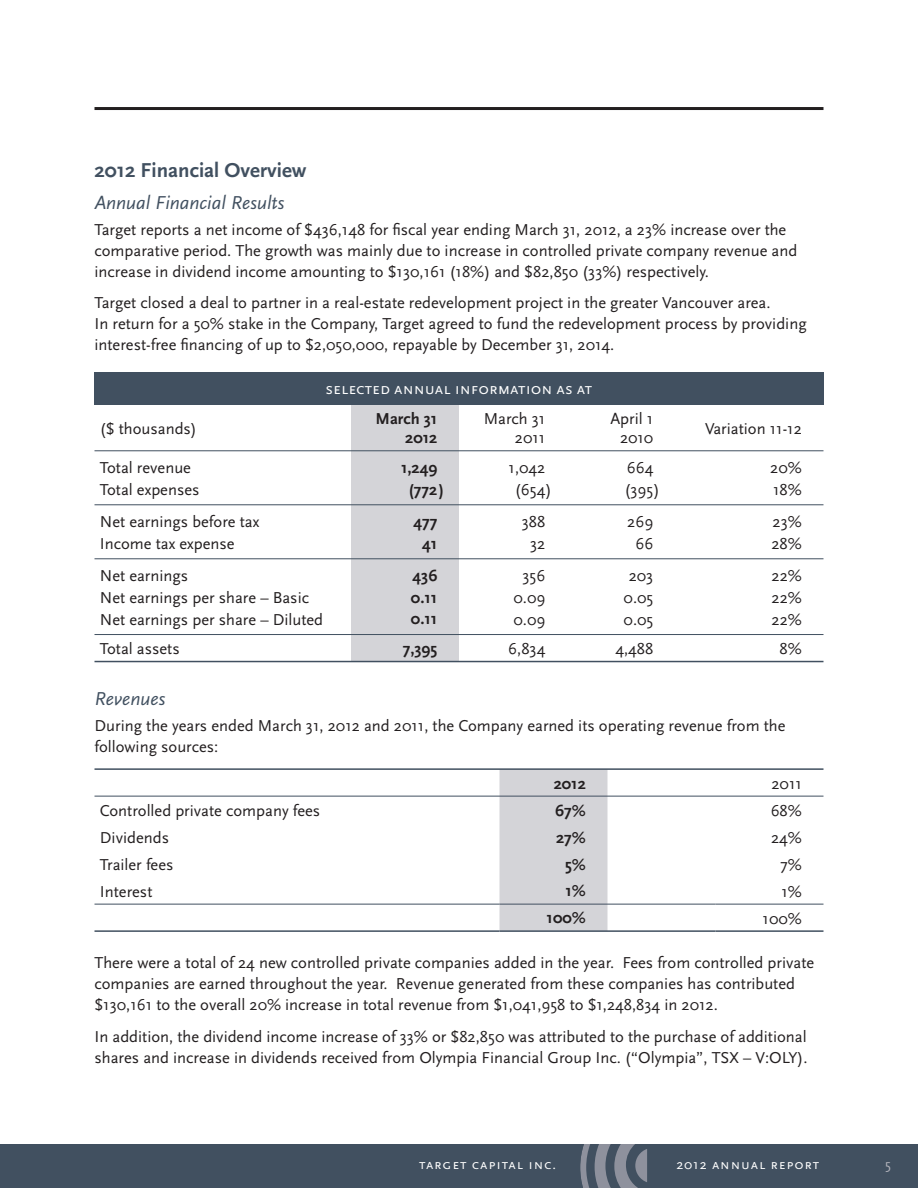
<style>
.page{position:relative;width:918px;height:1188px;background:#fff}
.page>*{position:absolute;margin:0;border:0;box-sizing:border-box;transform-origin:0 0}
.t1{font:700 21px "Scala Sans";color:#415060}
.t2{font:italic 19.5px "Scala Sans";color:#415060}
.t3{font:16.5px/21.8px "Scala Sans";color:#231f20}
.t4{font:700 16.5px/21.8px "Scala Sans";color:#231f20;text-align:center}
.t5{font:16.5px "Scala Sans Caps";color:#fff}
.t6{font:14.4px "Scala Sans Caps";letter-spacing:.06em;color:#fff}
.t7{font:14.25px "Scala Sans Caps";letter-spacing:.06em;color:#fff}
.t8{font:14.25px "Scala Sans Caps";color:#b4b5bd}
</style>
<div class="page">
<div style="left:0;top:1145px;width:918px;height:43px;background:#415060"></div>
<svg style="left:580px;top:1145px;width:67px;height:43px"></svg>
<hr style="left:94px;top:107px;width:730px;height:3px;background:#231f20">
<div style="left:94px;top:373px;width:730px;height:32px;background:#415060"></div>
<div style="left:351px;top:405px;width:108px;height:256px;background:#d4d4d8"></div>
<hr style="left:94px;top:450px;width:730px;height:1px;background:#415060">
<hr style="left:94px;top:504px;width:730px;height:1px;background:#415060">
<hr style="left:94px;top:558px;width:730px;height:1px;background:#415060">
<hr style="left:94px;top:634px;width:257px;height:1px;background:#415060">
<hr style="left:94px;top:661px;width:257px;height:1px;background:#415060">
<hr style="left:351px;top:634px;width:108px;height:1px;background:#415060">
<hr style="left:351px;top:661px;width:108px;height:1px;background:#415060">
<hr style="left:459px;top:634px;width:108px;height:1px;background:#415060">
<hr style="left:459px;top:661px;width:108px;height:1px;background:#415060">
<hr style="left:567px;top:634px;width:108px;height:1px;background:#415060">
<hr style="left:567px;top:661px;width:108px;height:1px;background:#415060">
<hr style="left:675px;top:634px;width:149px;height:1px;background:#415060">
<hr style="left:675px;top:661px;width:149px;height:1px;background:#415060">
<div style="left:500px;top:770px;width:108px;height:160px;background:#d4d4d8"></div>
<hr style="left:94px;top:796px;width:730px;height:1px;background:#415060">
<hr style="left:94px;top:904px;width:406px;height:1px;background:#415060">
<hr style="left:94px;top:930px;width:406px;height:2px;background:#415060">
<hr style="left:500px;top:904px;width:216px;height:1px;background:#415060">
<hr style="left:500px;top:930px;width:216px;height:2px;background:#415060">
<hr style="left:716px;top:904px;width:108px;height:1px;background:#415060">
<hr style="left:716px;top:930px;width:108px;height:2px;background:#415060">
<hr style="left:94px;top:768px;width:730px;height:2px;background:#415060">
<p class="t1" style="left:95px;top:162px;width:214px">2012 Financial Overview</p>
<p class="t2" style="left:95px;top:195px;width:191px">Annual Financial Results</p>
<p class="t3" style="left:95px;top:220px;width:704px;line-height:21px">Target reports a net income of $436,148 for fiscal year ending March 31, 2012, a 23% increase over the comparative period. The growth was mainly due to increase in controlled private company revenue and increase in dividend income amounting to $130,161 (18%) and $82,850 (33%) respectively.</p>
<p class="t3" style="left:95px;top:294px;width:714px;line-height:21px">Target closed a deal to partner in a real-estate redevelopment project in the greater Vancouver area.<br>In return for a 50% stake in the Company, Target agreed to fund the redevelopment process by providing interest-free financing of up to $2,050,000, repayable by December 31, 2014.</p>
<p class="t5" style="left:326px;top:378px;width:268px">selected annual information as at</p>
<p class="t3" style="left:100px;top:419px;width:99px">($ thousands)</p>
<p class="t4" style="left:376px;top:411px;width:63px;line-height:18.8px;text-align:right">March 31<br>2012</p>
<p class="t3" style="left:484px;top:411px;width:63px;line-height:18.8px;text-align:right">March 31<br>2011</p>
<p class="t3" style="left:610px;top:411px;width:44px;line-height:18.8px;text-align:center">April 1<br>2010</p>
<p class="t3" style="left:705px;top:419px;width:98px">Variation 11-12</p>
<p class="t3" style="left:100px;top:458px;width:101px">Total revenue<br>Total expenses</p>
<p class="t4" style="left:401px;top:458px;width:44px">1,249 (772 )</p>
<p class="t3" style="left:509px;top:458px;width:45px;text-align:center">1,042 (654)</p>
<p class="t3" style="left:625px;top:458px;width:37px">664 (395)</p>
<p class="t3" style="left:770px;top:458px;width:33px">20%<br>18%</p>
<p class="t3" style="left:100px;top:512px;width:161px">Net earnings before tax<br>Income tax expense</p>
<p class="t4" style="left:413px;top:512px;width:26px">477<br>41</p>
<p class="t3" style="left:522px;top:512px;width:25px;text-align:center">388<br>32</p>
<p class="t3" style="left:627px;top:512px;width:28px;text-align:center">269<br>66</p>
<p class="t3" style="left:771px;top:512px;width:32px">23%<br>28%</p>
<p class="t3" style="left:100px;top:566px;width:225px">Net earnings<br>Net earnings per share – Basic<br>Net earnings per share – Diluted</p>
<p class="t4" style="left:411px;top:566px;width:28px;text-align:justify">436<br>0.11<br>0.11</p>
<p class="t3" style="left:513px;top:566px;width:33px;text-align:center">356<br>0.09<br>0.09</p>
<p class="t3" style="left:624px;top:566px;width:31px;text-align:center">203<br>0.05<br>0.05</p>
<p class="t3" style="left:772px;top:566px;width:32px;text-align:justify">22% 22% 22%</p>
<p class="t3" style="left:100px;top:639px;width:81px">Total assets</p>
<p class="t4" style="left:403px;top:639px;width:36px">7,395</p>
<p class="t3" style="left:508px;top:639px;width:39px">6,834</p>
<p class="t3" style="left:615px;top:639px;width:39px">4,488</p>
<p class="t3" style="left:780px;top:639px;width:24px">8%</p>
<p class="t2" style="left:95px;top:691px;width:72px">Revenues</p>
<p class="t3" style="left:95px;top:716px;width:693px;line-height:21px">During the years ended March 31, 2012 and 2011, the Company earned its operating revenue from the following sources:</p>
<p class="t4" style="left:554px;top:774px;width:34px">2012</p>
<p class="t3" style="left:771px;top:774px;width:32px">2011</p>
<p class="t3" style="left:100px;top:801px;width:222px">Controlled private company fees</p>
<p class="t4" style="left:555px;top:801px;width:32px">67%</p>
<p class="t3" style="left:771px;top:801px;width:33px">68%</p>
<p class="t3" style="left:100px;top:828px;width:71px">Dividends</p>
<p class="t4" style="left:556px;top:828px;width:31px">27%</p>
<p class="t3" style="left:771px;top:828px;width:32px">24%</p>
<p class="t3" style="left:100px;top:855px;width:75px">Trailer fees</p>
<p class="t4" style="left:565px;top:855px;width:22px">5%</p>
<p class="t3" style="left:780px;top:855px;width:23px">7%</p>
<p class="t3" style="left:100px;top:882px;width:54px">Interest</p>
<p class="t4" style="left:565px;top:882px;width:22px">1%</p>
<p class="t3" style="left:781px;top:882px;width:22px">1%</p>
<p class="t4" style="left:547px;top:909px;width:41px">100%</p>
<p class="t3" style="left:763px;top:909px;width:41px">100%</p>
<p class="t3" style="left:95px;top:954px;width:721px;line-height:21px">There were a total of 24 new controlled private companies added in the year. Fees from controlled private companies are earned throughout the year. Revenue generated from these companies has contributed $130,161 to the overall 20% increase in total revenue from $1,041,958 to $1,248,834 in 2012.</p>
<p class="t3" style="left:95px;top:1028px;width:715px;line-height:21px">In addition, the dividend income increase of 33% or $82,850 was attributed to the purchase of additional shares and increase in dividends received from Olympia Financial Group Inc. (“Olympia”, TSX – V:OLY).</p>
<p class="t6" style="left:419px;top:1156px;width:139px">target capital inc.</p>
<p class="t7" style="left:676px;top:1156px;width:144px">2012 annual report</p>
<p class="t8" style="left:885px;top:1156px;width:7px">5</p>
</div>
